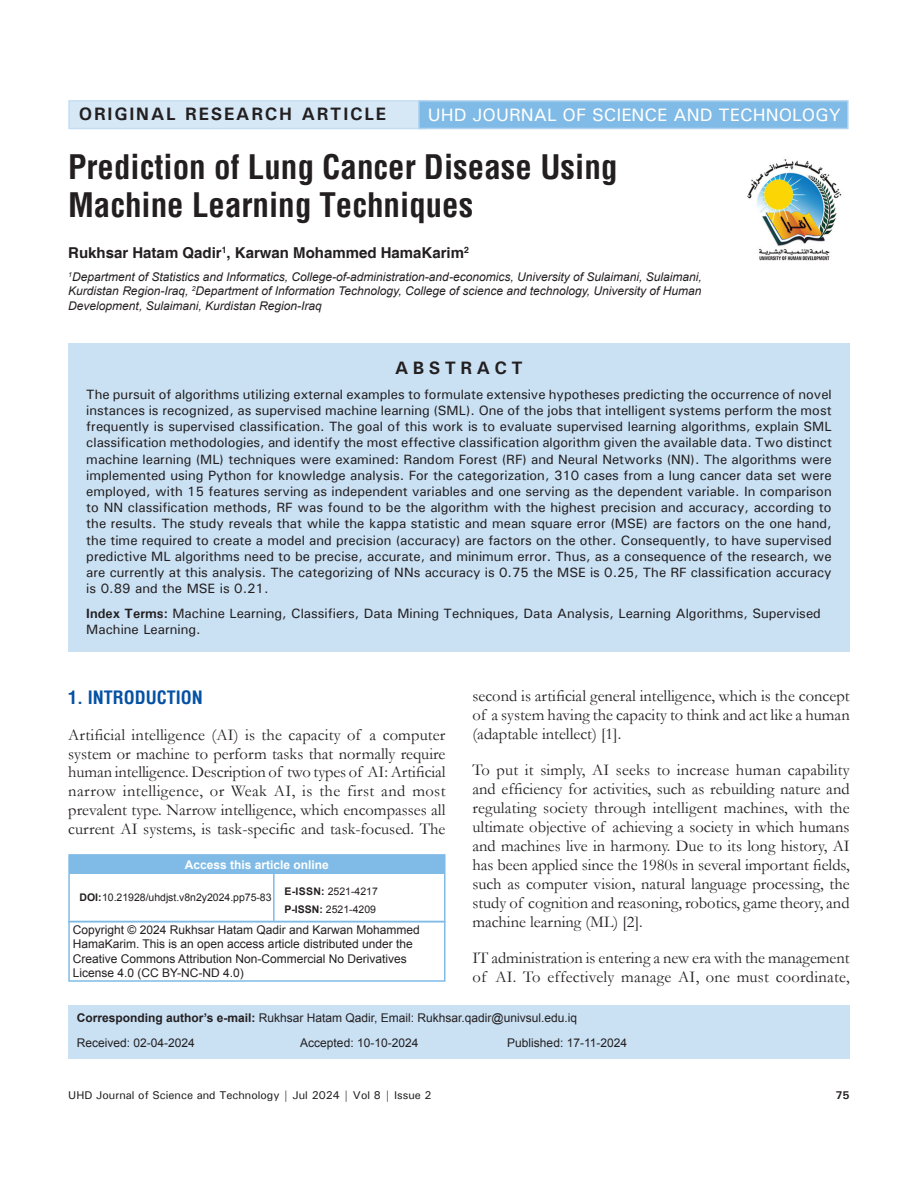
<style>
.page{position:relative;width:918px;height:1188px;background:#fff}
.page>*{position:absolute;margin:0;border:0;box-sizing:border-box;transform-origin:0 0}
.AT{font:700 condensed 33px/37.5px "Helvetica";color:#231f20}
.AH{font:500 18px "Univers";color:#fff}
.AH-2{font:700 18px "Univers";letter-spacing:.1em;color:#231f20}
.t1{font:700 condensed 18px "Helvetica";color:#0551a4}
.ABSH{font:700 18px "Univers";letter-spacing:.25em;color:#231f20}
.TX{font:16.5px/18.9px "Garamond";color:#231f20;text-align:justify}
.AU{font:700 15px "Helvetica";color:#231f20}
.ABS{font:500 13.5px/16.2px "Univers";color:#231f20;text-align:justify}
.KWD{font:500 13.5px/16.2px "Univers";color:#231f20}
.REF{font:12px/14.4px "Arial";color:#231f20}
.AFF{font:italic 12px/14.4px "Arial";color:#231f20;text-align:justify}
.REF-2{font:700 12px "Arial";color:#fff}
.t2{font:500 11.25px "Univers";color:#231f20}
.t3{font:700 11.25px "Univers";color:#231f20}
.REF-3{font:10.5px/18.6px "Arial";letter-spacing:-.005em;color:#231f20}
.s1{font-weight:700}
</style>
<div class="page">
<div style="left:68px;top:344px;width:782px;height:308px;background:#cae1f4"></div>
<img style="left:747px;top:159px;width:95px;height:102px">
<div style="left:69px;top:855px;width:376px;height:18px;background:#7fbbe6"></div>
<hr style="left:68px;top:854px;width:206px;height:2px;background:#7fbbe6">
<svg style="left:68px;top:856px;width:1px;height:17px"></svg>
<hr style="left:274px;top:854px;width:172px;height:2px;background:#7fbbe6">
<svg style="left:445px;top:856px;width:1px;height:17px"></svg>
<hr style="left:68px;top:873px;width:2px;height:48px;background:#7fbbe6">
<hr style="left:273px;top:873px;width:2px;height:48px;background:#7fbbe6">
<hr style="left:444px;top:873px;width:2px;height:48px;background:#7fbbe6">
<div style="left:68px;top:921px;width:378px;height:61px;border:2px solid #7fbbe6"></div>
<div style="left:69px;top:101px;width:356px;height:28px;background:#d6e8f6"></div>
<div style="left:68px;top:100px;width:358px;height:29px;border:2px solid #c4ddf2"></div>
<div style="left:419px;top:101px;width:429px;height:28px;background:#7fbbe6"></div>
<div style="left:418px;top:100px;width:431px;height:29px;border:2px solid #b1d3ef"></div>
<div style="left:68px;top:1005px;width:782px;height:54px;background:#cae1f4"></div>
<p class="AH-2" style="left:79px;top:103px;width:309px">ORIGINAL RESEARCH ARTICLE</p>
<p class="AH" style="left:428px;top:103px;width:415px">UHD JOURNAL OF SCIENCE AND TECHNOLOGY</p>
<p class="AT" style="left:68px;top:148px;width:551px">Prediction of Lung Cancer Disease Using<br>Machine Learning Techniques</p>
<p class="AU" style="left:68px;top:243px;width:402px">Rukhsar Hatam Qadir<sup>1</sup>, Karwan Mohammed HamaKarim<sup>2</sup></p>
<p class="AFF" style="left:68px;top:270px;width:635px"><sup>1</sup>Department of Statistics and Informatics, College-of-administration-and-economics, University of Sulaimani, Sulaimani, Kurdistan Region-Iraq, <sup>2</sup>Department of Information Technology, College of science and technology, University of Human Development, Sulaimani, Kurdistan Region-Iraq</p>
<p class="ABSH" style="left:395px;top:356px;width:129px">ABSTRACT</p>
<p class="ABS" style="left:86px;top:386px;width:747px">The pursuit of algorithms utilizing external examples to formulate extensive hypotheses predicting the occurrence of novel instances is recognized, as supervised machine learning (SML). One of the jobs that intelligent systems perform the most frequently is supervised classification. The goal of this work is to evaluate supervised learning algorithms, explain SML classification methodologies, and identify the most effective classification algorithm given the available data. Two distinct machine learning (ML) techniques were examined: Random Forest (RF) and Neural Networks (NN). The algorithms were implemented using Python for knowledge analysis. For the categorization, 310 cases from a lung cancer data set were employed, with 15 features serving as independent variables and one serving as the dependent variable. In comparison to NN classification methods, RF was found to be the algorithm with the highest precision and accuracy, according to the results. The study reveals that while the kappa statistic and mean square error (MSE) are factors on the one hand, the time required to create a model and precision (accuracy) are factors on the other. Consequently, to have supervised predictive ML algorithms need to be precise, accurate, and minimum error. Thus, as a consequence of the research, we are currently at this analysis. The categorizing of NNs accuracy is 0.75 the MSE is 0.25, The RF classification accuracy is 0.89 and the MSE is 0.21.</p>
<p class="KWD" style="left:86px;top:605px;width:736px"><span class="s1">Index Terms:</span> Machine Learning, Classifiers, Data Mining Techniques, Data Analysis, Learning Algorithms, Supervised<br>Machine Learning.</p>
<h1 class="t1" style="left:68px;top:685px;width:136px">1. INTRODUCTION</h1>
<p class="TX" style="left:68px;top:725px;width:379px">Artificial intelligence (AI) is the capacity of a computer system or machine to perform tasks that normally require human intelligence. Description of two types of AI: Artificial narrow intelligence, or Weak AI, is the first and most prevalent type. Narrow intelligence, which encompasses all current AI systems, is task-specific and task-focused. The</p>
<p class="REF-2" style="left:185px;top:856px;width:146px">Access this article online</p>
<p class="REF-3" style="left:80px;top:888px;width:194px"><span class="s1">DOI:</span>10.21928/uhdjst.v8n2y2024.pp75-83</p>
<p class="REF-3" style="left:284px;top:882px;width:95px"><span class="s1">E-ISSN:</span> 2521-4217<br><span class="s1">P-ISSN:</span> 2521-4209</p>
<p class="REF" style="left:73px;top:923px;width:348px">Copyright © 2024 Rukhsar Hatam Qadir and Karwan Mohammed HamaKarim. This is an open access article distributed under the Creative Commons Attribution Non-Commercial No Derivatives License 4.0 (CC BY-NC-ND 4.0)</p>
<p class="TX" style="left:472px;top:686px;width:379px">second is artificial general intelligence, which is the concept of a system having the capacity to think and act like a human (adaptable intellect) [1].</p>
<p class="TX" style="left:472px;top:760px;width:379px">To put it simply, AI seeks to increase human capability and efficiency for activities, such as rebuilding nature and regulating society through intelligent machines, with the ultimate objective of achieving a society in which humans and machines live in harmony. Due to its long history, AI has been applied since the 1980s in several important fields, such as computer vision, natural language processing, the study of cognition and reasoning, robotics, game theory, and machine learning (ML) [2].</p>
<p class="TX" style="left:472px;top:948px;width:379px">IT administration is entering a new era with the management of AI. To effectively manage AI, one must coordinate,</p>
<p class="REF" style="left:77px;top:1005px;width:502px;line-height:25px"><span class="s1">Corresponding author’s e-mail:</span> Rukhsar Hatam Qadir, Email: Rukhsar.qadir@univsul.edu.iq<br>Received: 02-04-2024</p>
<p class="REF" style="left:300px;top:1036px;width:120px">Accepted: 10-10-2024</p>
<p class="REF" style="left:507px;top:1036px;width:121px">Published: 17-11-2024</p>
<p class="t2" style="left:68px;top:1088px;width:365px">UHD Journal of Science and Technology | Jul 2024 | Vol 8 | Issue 2</p>
<p class="t3" style="left:836px;top:1088px;width:16px">75</p>
</div>
